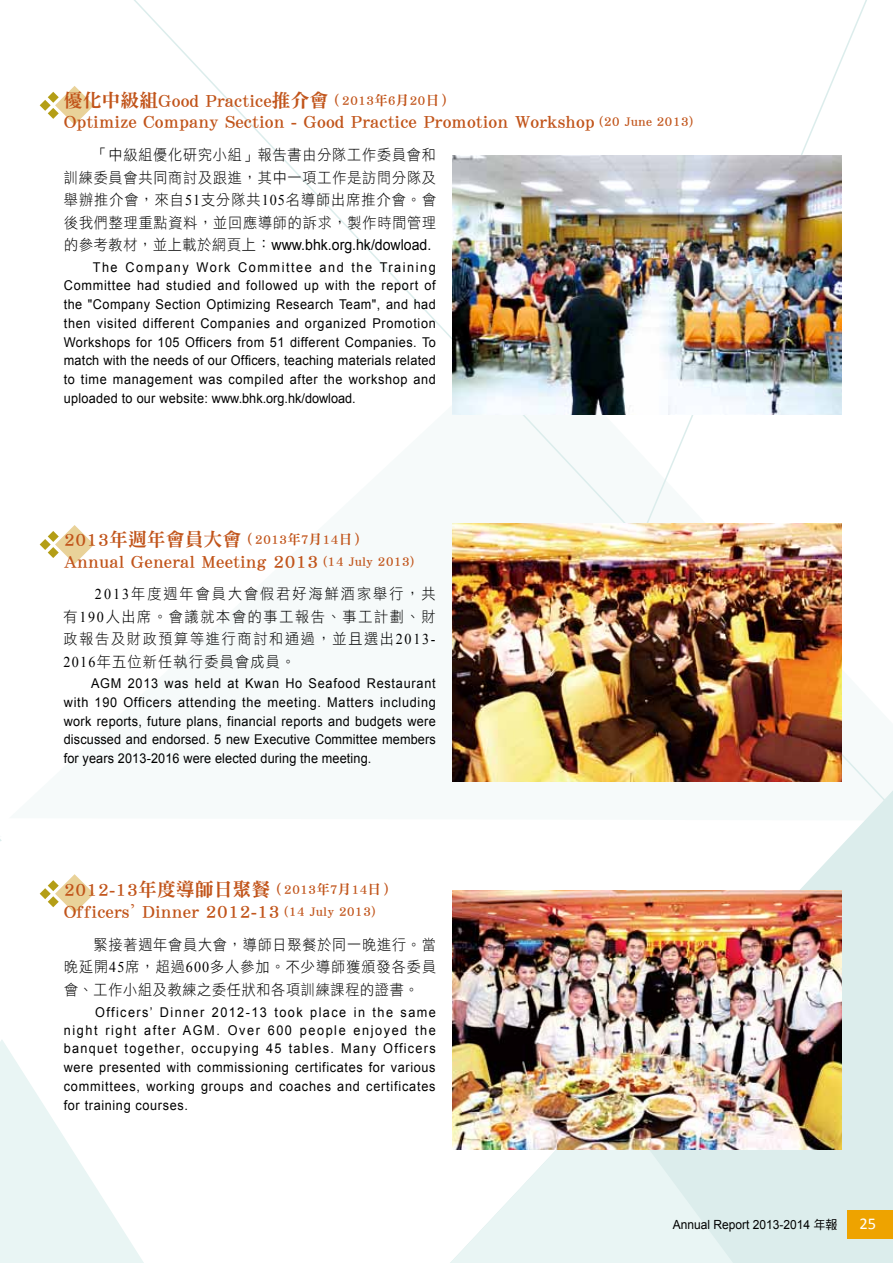
<style>
.page{position:relative;width:893px;height:1263px;background:#fff}
.page>*{position:absolute;margin:0;border:0;box-sizing:border-box;transform-origin:0 0}
.t1{font:18.9px/21.5px "DF Ming Std W9";color:#c1541a}
.t2{font:16.5px "Calibri";color:#fff}
.t3{font:15px/22.5px "DF Hei Std W3";letter-spacing:.075em;color:#000;text-align:justify;scale:.94 1}
.t4{font:15px "Arial";color:#000;scale:.94 1}
.t5{font:13.5px/18.8px "Arial";letter-spacing:.02em;color:#000;text-align:justify;scale:.94 1}
.t6{font:13.5px "DF Ming Std W9";color:#c1541a}
.t7{font:12.6px "Arial";color:#000;scale:.95 1}
.s1{font-size:13.5px}
.s2{font-family:"Times New Roman"}
.s3{font-family:"DF Hei Std W3"}
.s4{font-size:18.9px}
.s5{font-family:"DF Hei Std W5"}
</style>
<div class="page">
<svg style="left:742px;top:833px;width:151px;height:430px;background:#e0eeed"></svg>
<svg style="left:450px;top:1149px;width:292px;height:114px;fill:#e9f5f4"></svg>
<svg style="left:637px;top:0;width:230px;height:546px"></svg>
<svg style="left:0;top:0;width:144px;height:1263px"></svg>
<img style="left:452px;top:156px;width:389px;height:259px">
<img style="left:452px;top:523px;width:389px;height:259px">
<img style="left:452px;top:890px;width:389px;height:259px">
<div style="left:847px;top:1210px;width:46px;height:29px;background:#eea300"></div>
<h1 class="t1" style="left:64px;top:89px;width:631px">優化中級組Good Practice推介會<span class="s1">（2013年6月20日）<br></span>Optimize Company Section - Good Practice Promotion Workshop <span class="s1">(20 June 2013)</span></h1>
<p class="t3" style="left:64px;top:143px;width:398px;text-indent:30px">「中級組優化研究小組」報告書由分隊工作委員會和訓練委員會共同商討及跟進，其中一項工作是訪問分隊及舉辦推介會，來自<span class="s2">51</span>支分隊共<span class="s2">105</span>名導師出席推介會。會後我們整理重點資料，並回應導師的訴求，製作時間管理</p>
<p class="t4" style="left:64px;top:235px;width:392px"><span class="s3">的參考教材，並上載於網頁上：</span>www.bhk.org.hk/dowload.</p>
<p class="t5" style="left:64px;top:257px;width:397px;text-indent:29px">The Company Work Committee and the Training Committee had studied and followed up with the report of the "Company Section Optimizing Research Team", and had then visited different Companies and organized Promotion Workshops for 105 Officers from 51 different Companies. To match with the needs of our Officers, teaching materials related to time management was compiled after the workshop and uploaded to our website: www.bhk.org.hk/dowload.</p>
<p class="t6" style="left:64px;top:532px;width:303px"><span class="s4">2013年週年會員大會</span>（2013年7月14日）</p>
<h1 class="t1" style="left:64px;top:550px;width:352px">Annual General Meeting 2013 <span class="s1">(14 July 2013)</span></h1>
<p class="t3" style="left:64px;top:583px;width:397px;text-indent:31px"><span class="s2">2013</span>年度週年會員大會假君好海鮮酒家舉行，共有<span class="s2">190</span>人出席。會議就本會的事工報告、事工計劃、財政報告及財政預算等進行商討和通過，並且選出<span class="s2">2013- 2016</span>年五位新任執行委員會成員。</p>
<p class="t5" style="left:64px;top:674px;width:397px;text-indent:27px">AGM 2013 was held at Kwan Ho Seafood Restaurant with 190 Officers attending the meeting. Matters including work reports, future plans, financial reports and budgets were discussed and endorsed. 5 new Executive Committee members for years 2013-2016 were elected during the meeting.</p>
<h1 class="t1" style="left:64px;top:878px;width:332px">2012-13年度導師日聚餐<span class="s1">（2013年7月14日）<br></span>Officers<span class="s2">’</span> Dinner 2012-13 <span class="s1">(14 July 2013)</span></h1>
<p class="t3" style="left:64px;top:933px;width:397px;text-indent:30px">緊接著週年會員大會，導師日聚餐於同一晚進行。當晚延開<span class="s2">45</span>席，超過<span class="s2">600</span>多人參加。不少導師獲頒發各委員會、工作小組及教練之委任狀和各項訓練課程的證書。</p>
<p class="t5" style="left:64px;top:1003px;width:397px;text-indent:31px">Officers’ Dinner 2012-13 took place in the same night right after AGM. Over 600 people enjoyed the banquet together, occupying 45 tables. Many Officers were presented with commissioning certificates for various committees, working groups and coaches and certificates for training courses.</p>
<p class="t7" style="left:673px;top:1216px;width:175px">Annual Report 2013-2014 <span class="s5">年報</span></p>
<p class="t2" style="left:859px;top:1213px;width:18px">25</p>
</div>
